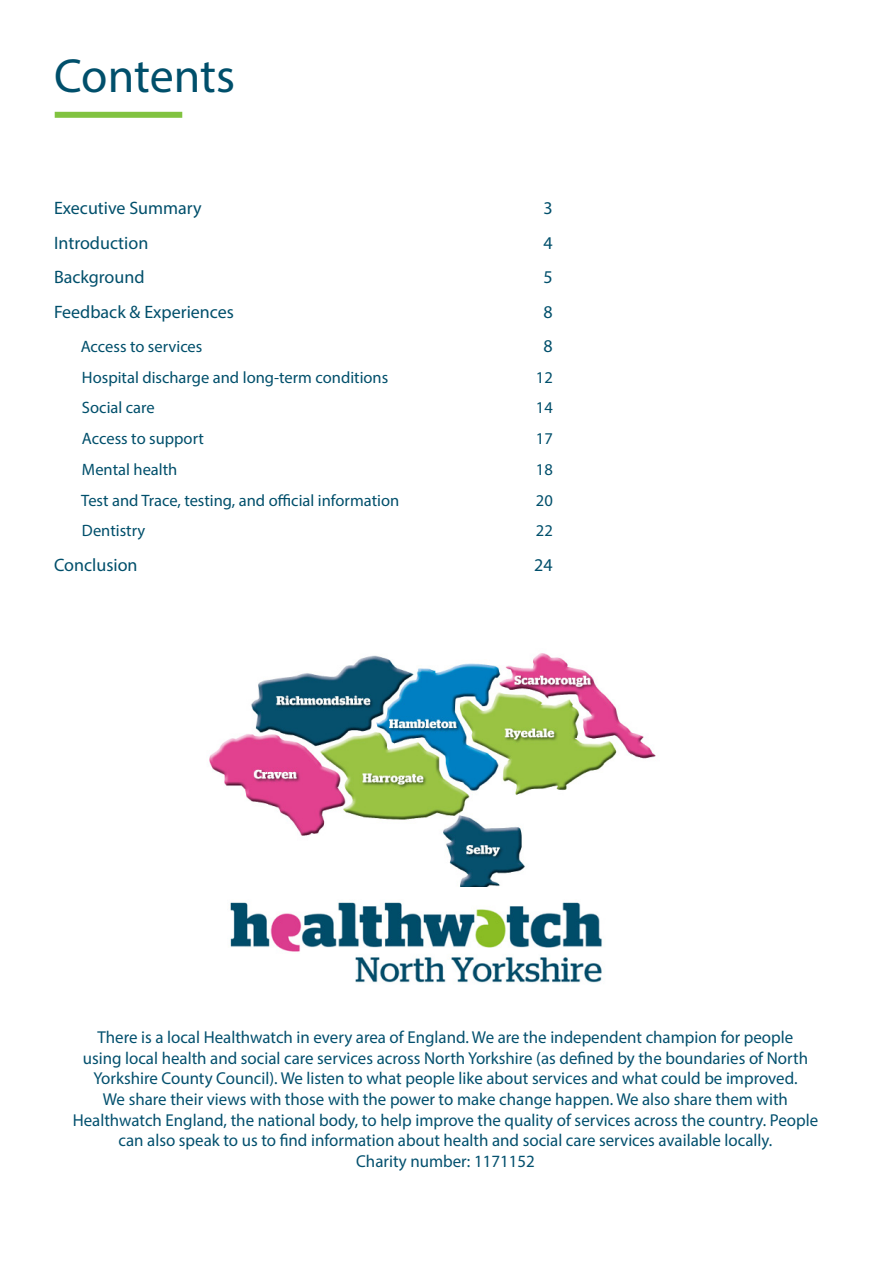
<style>
.page{position:relative;width:893px;height:1263px;background:#fff}
.page>*{position:absolute;margin:0;border:0;box-sizing:border-box;transform-origin:0 0}
.Headline_-_blue{font:48px "Myriad Pro";letter-spacing:-.005em;color:#004f6b}
.Contents_list{font:18px "Myriad Pro";color:#004f6b}
.t1{font:17.25px/20.7px "Myriad Pro";color:#03506e;text-align:center}
.Contents_list-2{font:16.5px "Myriad Pro";color:#004f6b}
</style>
<div class="page">
<img style="left:209px;top:653px;width:447px;height:234px">
<div style="left:55px;top:112px;width:127px;height:6px;background:#81c340"></div>
<img style="left:230px;top:902px;width:372px;height:81px">
<p class="Headline_-_blue" style="left:54px;top:47px;width:183px">Contents</p>
<p class="Contents_list" style="left:54px;top:197px;width:149px">Executive Summary</p>
<p class="Contents_list" style="left:544px;top:197px;width:11px">3</p>
<p class="Contents_list" style="left:54px;top:232px;width:96px">Introduction</p>
<p class="Contents_list" style="left:544px;top:232px;width:11px">4</p>
<p class="Contents_list" style="left:54px;top:266px;width:92px">Background</p>
<p class="Contents_list" style="left:544px;top:266px;width:11px">5</p>
<p class="Contents_list" style="left:54px;top:300px;width:182px">Feedback &amp; Experiences</p>
<p class="Contents_list" style="left:544px;top:300px;width:11px">8</p>
<p class="Contents_list-2" style="left:81px;top:336px;width:123px">Access to services</p>
<p class="Contents_list" style="left:544px;top:335px;width:11px">8</p>
<p class="Contents_list-2" style="left:82px;top:367px;width:308px">Hospital discharge and long-term conditions</p>
<p class="Contents_list-2" style="left:536px;top:367px;width:18px">12</p>
<p class="Contents_list-2" style="left:82px;top:398px;width:74px">Social care</p>
<p class="Contents_list-2" style="left:536px;top:398px;width:18px">14</p>
<p class="Contents_list-2" style="left:82px;top:428px;width:123px">Access to support</p>
<p class="Contents_list-2" style="left:536px;top:428px;width:18px">17</p>
<p class="Contents_list-2" style="left:82px;top:459px;width:97px">Mental health</p>
<p class="Contents_list-2" style="left:536px;top:459px;width:18px">18</p>
<p class="Contents_list-2" style="left:81px;top:490px;width:319px">Test and Trace, testing, and official information</p>
<p class="Contents_list-2" style="left:536px;top:490px;width:18px">20</p>
<p class="Contents_list-2" style="left:82px;top:521px;width:65px">Dentistry</p>
<p class="Contents_list-2" style="left:536px;top:521px;width:18px">22</p>
<p class="Contents_list" style="left:54px;top:554px;width:85px">Conclusion</p>
<p class="Contents_list" style="left:534px;top:554px;width:20px">24</p>
<p class="t1" style="left:73px;top:1026px;width:747px">There is a local Healthwatch in every area of England. We are the independent champion for people<br>using local health and social care services across North Yorkshire (as defined by the boundaries of North Yorkshire County Council). We listen to what people like about services and what could be improved.<br>We share their views with those with the power to make change happen. We also share them with Healthwatch England, the national body, to help improve the quality of services across the country. People can also speak to us to find information about health and social care services available locally.</p>
<p class="t1" style="left:356px;top:1151px;width:180px">Charity number: 1171152</p>
</div>
